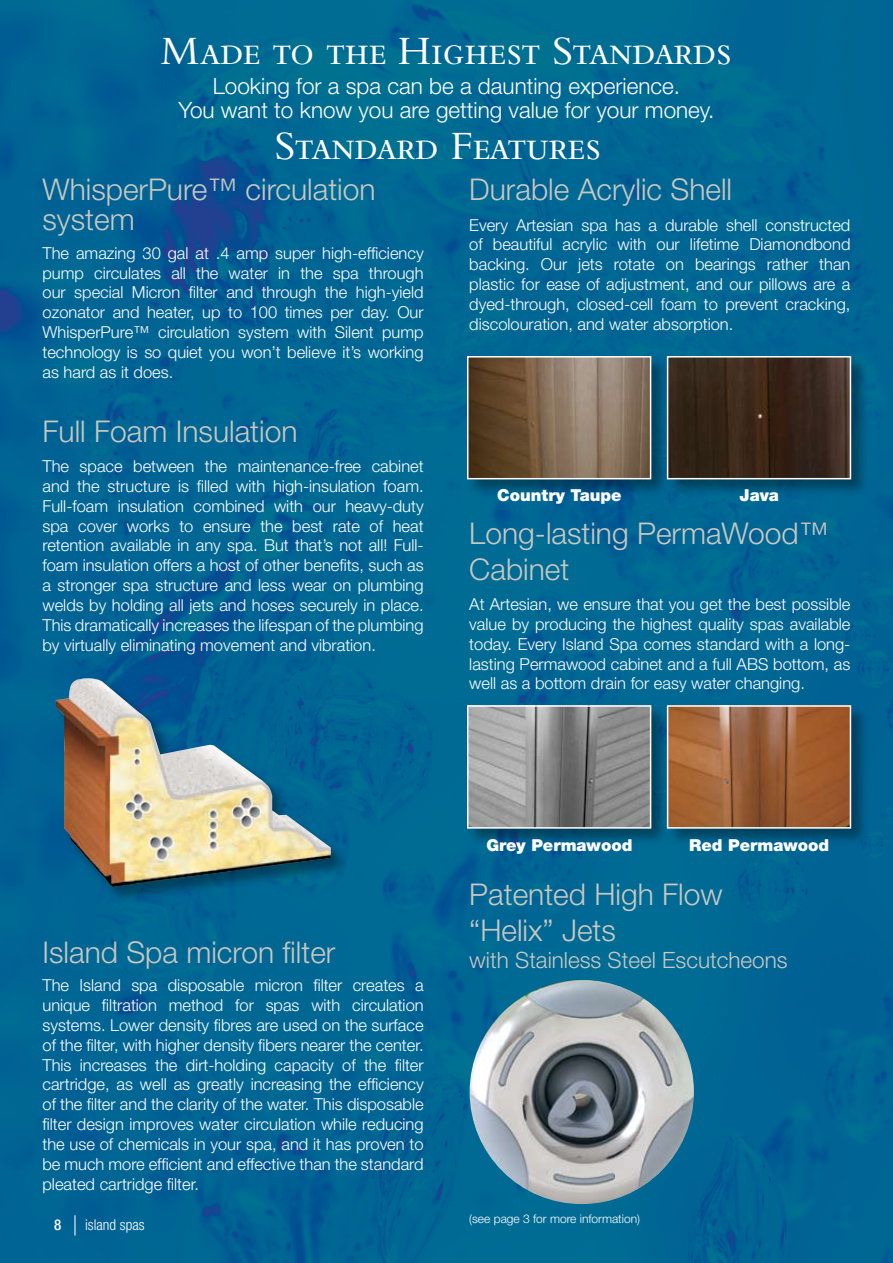
<style>
.page{position:relative;width:893px;height:1263px;background:#fff}
.page>*{position:absolute;margin:0;border:0;box-sizing:border-box;transform-origin:0 0}
.t1{font:42px "Bembo SC";letter-spacing:-.02em;color:#fff}
.t2{font:300 30px/36px "Helvetica Neue";color:#c8c8c2}
.t3{font:300 22.5px/24px "Helvetica Neue";color:#fff;text-align:center}
.t4{font:300 22.5px "Helvetica Neue";color:#c8c8c2}
.t5{font:300 16.5px/19.8px "Helvetica Neue";color:#fff;text-align:justify}
.t6{font:900 16.5px "Helvetica Neue";color:#fff}
.t7{font:300 condensed 15px "Helvetica Neue";color:#fff}
.t8{font:300 12px "Helvetica Neue";color:#fff}
.s1{font-weight:500}
.s2{font-weight:100;font-stretch:normal;font-size:27px}
</style>
<div class="page">
<img style="left:0;top:0;width:893px;height:1263px">
<div style="left:466px;top:355px;width:402px;height:141px;background:#000;opacity:.35"></div>
<img style="left:670px;top:359px;width:178px;height:117px">
<div style="left:667px;top:356px;width:184px;height:123px;border:2px solid #fff"></div>
<img style="left:470px;top:359px;width:178px;height:117px">
<div style="left:467px;top:356px;width:184px;height:123px;border:2px solid #fff"></div>
<div style="left:54px;top:677px;width:293px;height:226px;background:#000;opacity:.35"></div>
<img style="left:56px;top:678px;width:275px;height:209px">
<div style="left:466px;top:704px;width:402px;height:142px;background:#000;opacity:.35"></div>
<img style="left:470px;top:708px;width:178px;height:118px">
<div style="left:467px;top:705px;width:184px;height:124px;border:2px solid #fff"></div>
<img style="left:670px;top:708px;width:178px;height:118px">
<div style="left:667px;top:705px;width:184px;height:124px;border:2px solid #fff"></div>
<img style="left:470px;top:980px;width:224px;height:224px;border-radius:112px">
<h1 class="t1" style="left:161px;top:28px;width:572px">Made to the Highest Standards</h1>
<h3 class="t3" style="left:178px;top:74px;width:538px">Looking for a spa can be a daunting experience.<br>You want to know you are getting value for your money.</h3>
<h1 class="t1" style="left:275px;top:123px;width:328px">Standard Features</h1>
<h2 class="t2" style="left:43px;top:174px;width:335px;line-height:30px">WhisperPure™ circulation system</h2>
<p class="t5" style="left:43px;top:243px;width:383px">The amazing 30 gal at .4 amp super high-efficiency pump circulates all the water in the spa through our special Micron filter and through the high-yield ozonator and heater, up to 100 times per day. Our WhisperPure™ circulation system with Silent pump technology is so quiet you won’t believe it’s working as hard as it does.</p>
<h2 class="t2" style="left:43px;top:413px;width:256px">Full Foam Insulation</h2>
<p class="t5" style="left:43px;top:456px;width:383px">The space between the maintenance-free cabinet and the structure is filled with high-insulation foam.<br>Full-foam insulation combined with our heavy-duty spa cover works to ensure the best rate of heat retention available in any spa. But that’s not all! Full&shy;foam insulation offers a host of other benefits, such as a stronger spa structure and less wear on plumbing welds by holding all jets and hoses securely in place.<br>This dramatically increases the lifespan of the plumbing by virtually eliminating movement and vibration.</p>
<h2 class="t2" style="left:469px;top:171px;width:264px">Durable Acrylic Shell</h2>
<p class="t5" style="left:469px;top:214px;width:383px">Every Artesian spa has a durable shell constructed of beautiful acrylic with our lifetime Diamondbond backing. Our jets rotate on bearings rather than plastic for ease of adjustment, and our pillows are a dyed-through, closed-cell foam to prevent cracking, discolouration, and water absorption.</p>
<p class="t6" style="left:497px;top:486px;width:126px">Country Taupe</p>
<p class="t6" style="left:740px;top:486px;width:41px">Java</p>
<h2 class="t2" style="left:469px;top:514px;width:361px">Long-lasting PermaWood™<br>Cabinet</h2>
<p class="t5" style="left:469px;top:594px;width:383px">At Artesian, we ensure that you get the best possible value by producing the highest quality spas available today. Every Island Spa comes standard with a long&shy;lasting Permawood cabinet and a full ABS bottom, as well as a bottom drain for easy water changing.</p>
<h2 class="t2" style="left:43px;top:934px;width:294px">Island Spa micron filter</h2>
<p class="t5" style="left:43px;top:975px;width:383px">The Island spa disposable micron filter creates a unique filtration method for spas with circulation systems. Lower density fibres are used on the surface of the filter, with higher density fibers nearer the center.<br>This increases the dirt-holding capacity of the filter cartridge, as well as greatly increasing the efficiency of the filter and the clarity of the water. This disposable filter design improves water circulation while reducing the use of chemicals in your spa, and it has proven to be much more efficient and effective than the standard pleated cartridge filter.</p>
<p class="t7" style="left:54px;top:1216px;width:92px"><span class="s1">8</span> <span class="s2">|</span> island spas</p>
<p class="t6" style="left:486px;top:835px;width:148px">Grey Permawood</p>
<p class="t6" style="left:689px;top:835px;width:141px">Red Permawood</p>
<h2 class="t2" style="left:469px;top:876px;width:255px">Patented High Flow “Helix” Jets</h2>
<h3 class="t4" style="left:469px;top:946px;width:320px">with Stainless Steel Escutcheons</h3>
<p class="t8" style="left:472px;top:1211px;width:172px">(see page 3 for more information)</p>
<p class="t8" style="left:469px;top:1212px;width:172px">(see page 3 for more information)</p>
</div>
